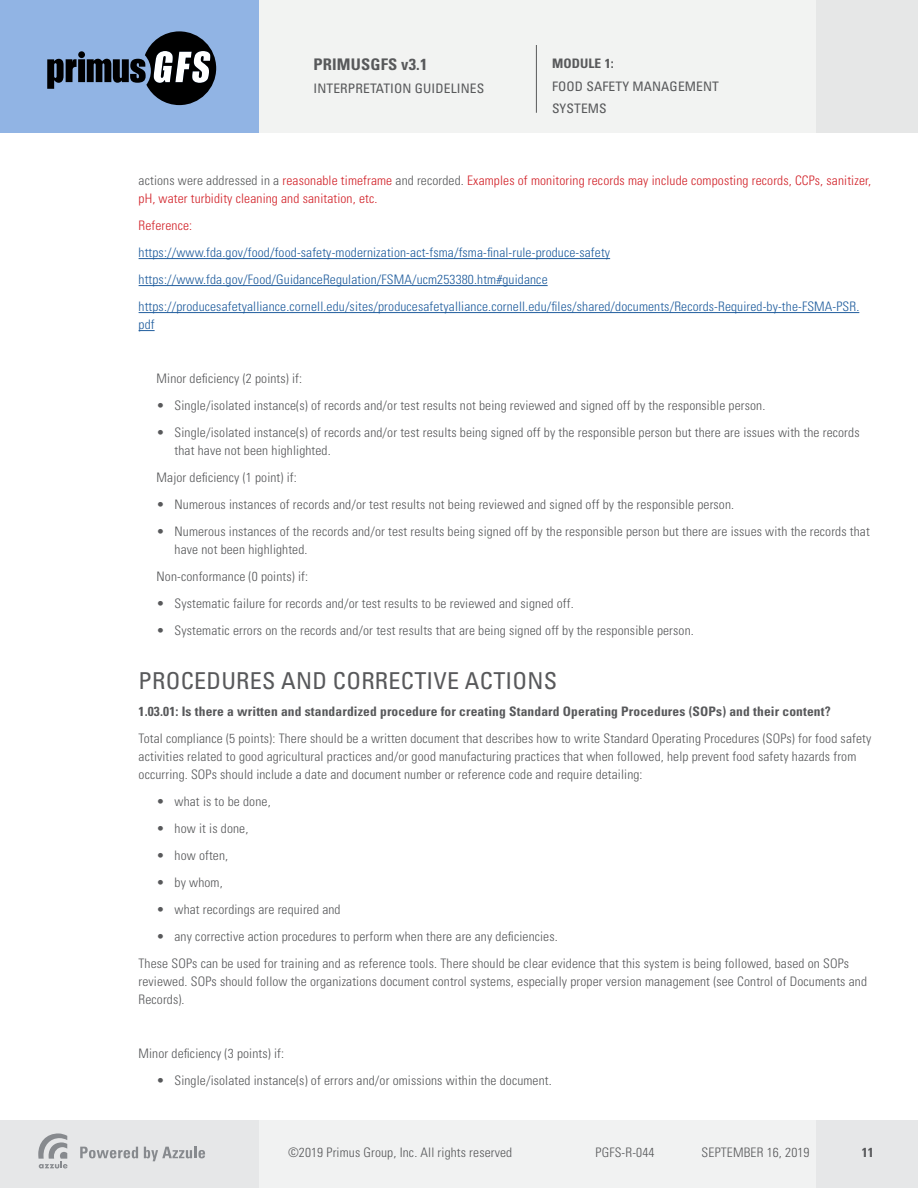
<style>
.page{position:relative;width:918px;height:1188px;background:#fff}
.page>*{position:absolute;margin:0;border:0;box-sizing:border-box;transform-origin:0 0}
.t1{font:condensed 23.25px "Univers LT Std";letter-spacing:.01em;color:#58595b}
.t2{font:700 condensed 16.05px "Univers LT Std";letter-spacing:.01em;color:#58595b}
.t3{font:300 condensed 13.05px/18px "Univers LT Std";letter-spacing:.01em;color:#58595b}
.t4{font:300 condensed 13.05px/27px "Univers LT Std";letter-spacing:.01em;color:#215e9e}
.t5{font:300 condensed 13.05px/18px "Univers LT Std";letter-spacing:.01em;color:#d2232a}
.t6{font:700 condensed 13.05px "Univers LT Std";letter-spacing:.01em;color:#58595b}
.t7{font:condensed 13.05px/22.5px "Univers LT Std";letter-spacing:.01em;color:#58595b}
.s1{color:#58595b}
</style>
<div class="page">
<div style="left:0;top:0;width:918px;height:132px;background:#f2f3f2"></div>
<div style="left:816px;top:0;width:102px;height:132px;background:#e6e7e7"></div>
<div style="left:0;top:0;width:259px;height:133px;background:#91b4e4"></div>
<svg style="left:47px;top:59px;width:30px;height:30px"></svg>
<div style="left:78px;top:59px;width:7px;height:23px;background:#000"></div>
<div style="left:78px;top:51px;width:7px;height:7px;background:#000;border-radius:50%"></div>
<svg style="left:87px;top:31px;width:129px;height:74px"></svg>
<div style="left:0;top:1120px;width:918px;height:68px;background:#f1f2f2"></div>
<div style="left:816px;top:1120px;width:102px;height:68px;background:#e6e7e8"></div>
<div style="left:0;top:1120px;width:259px;height:68px;background:#e6e7e8"></div>
<svg style="left:80px;top:1147px;width:58px;height:11px"></svg>
<svg style="left:144px;top:1147px;width:61px;height:14px"></svg>
<svg style="left:38px;top:1133px;width:30px;height:35px"></svg>
<hr style="left:536px;top:45px;width:1px;height:68px;background:#58595b">
<hr style="left:139px;top:258px;width:471px;height:1px;background:#215e9e">
<hr style="left:139px;top:285px;width:409px;height:1px;background:#215e9e">
<hr style="left:139px;top:312px;width:720px;height:1px;background:#215e9e">
<svg style="left:139px;top:330px;width:16px;height:1px"></svg>
<p class="t2" style="left:314px;top:55px;width:115px">PRIMUSGFS v3.1</p>
<p class="t7" style="left:314px;top:77px;width:172px">INTERPRETATION GUIDELINES</p>
<p class="t6" style="left:552px;top:56px;width:63px">MODULE 1:</p>
<p class="t7" style="left:552px;top:75px;width:169px">FOOD SAFETY MANAGEMENT<br>SYSTEMS</p>
<p class="t5" style="left:139px;top:172px;width:734px"><span class="s1">actions were addressed in a</span> reasonable timeframe <span class="s1">and recorded.</span> Examples of monitoring records may include composting records, CCPs, sanitizer, pH, water turbidity cleaning and sanitation, etc.</p>
<p class="t5" style="left:139px;top:217px;width:55px">Reference:</p>
<p class="t4" style="left:139px;top:239px;width:722px">https://www.fda.gov/food/food-safety-modernization-act-fsma/fsma-final-rule-produce-safety https://www.fda.gov/Food/GuidanceRegulation/FSMA/ucm253380.htm#guidance https://producesafetyalliance.cornell.edu/sites/producesafetyalliance.cornell.edu/files/shared/documents/Records-Required-by-the-FSMA-PSR.</p>
<p class="t4" style="left:139px;top:311px;width:18px">pdf</p>
<p class="t3" style="left:157px;top:370px;width:147px">Minor deficiency (2 points) if:</p>
<p class="t3" style="left:157px;top:397px;width:610px">• Single/isolated instance(s) of records and/or test results not being reviewed and signed off by the responsible person.</p>
<p class="t3" style="left:175px;top:424px;width:687px;text-indent:-18px">• Single/isolated instance(s) of records and/or test results being signed off by the responsible person but there are issues with the records that have not been highlighted.</p>
<p class="t3" style="left:157px;top:469px;width:142px">Major deficiency (1 point) if:</p>
<p class="t3" style="left:157px;top:496px;width:579px">• Numerous instances of records and/or test results not being reviewed and signed off by the responsible person.</p>
<p class="t3" style="left:175px;top:523px;width:697px;text-indent:-18px">• Numerous instances of the records and/or test results being signed off by the responsible person but there are issues with the records that have not been highlighted.</p>
<p class="t3" style="left:157px;top:568px;width:153px">Non-conformance (0 points) if:</p>
<p class="t3" style="left:157px;top:595px;width:419px">• Systematic failure for records and/or test results to be reviewed and signed off.</p>
<p class="t3" style="left:157px;top:622px;width:539px">• Systematic errors on the records and/or test results that are being signed off by the responsible person.</p>
<h1 class="t1" style="left:139px;top:666px;width:420px">PROCEDURES AND CORRECTIVE ACTIONS</h1>
<p class="t6" style="left:139px;top:704px;width:694px">1.03.01: Is there a written and standardized procedure for creating Standard Operating Procedures (SOPs) and their content?</p>
<p class="t3" style="left:139px;top:730px;width:734px">Total compliance (5 points): There should be a written document that describes how to write Standard Operating Procedures (SOPs) for food safety activities related to good agricultural practices and/or good manufacturing practices that when followed, help prevent food safety hazards from occurring. SOPs should include a date and document number or reference code and require detailing:</p>
<p class="t3" style="left:157px;top:793px;width:116px">• what is to be done,</p>
<p class="t3" style="left:157px;top:820px;width:93px">• how it is done,</p>
<p class="t3" style="left:157px;top:847px;width:73px">• how often,</p>
<p class="t3" style="left:157px;top:874px;width:68px">• by whom,</p>
<p class="t3" style="left:157px;top:901px;width:186px">• what recordings are required and</p>
<p class="t3" style="left:139px;top:923px;width:712px;line-height:27px;text-indent:18px">• any corrective action procedures to perform when there are any deficiencies.<br>These SOPs can be used for training and as reference tools. There should be clear evidence that this system is being followed, based on SOPs</p>
<p class="t3" style="left:139px;top:973px;width:730px">reviewed. SOPs should follow the organizations document control systems, especially proper version management (see Control of Documents and<br>Records).</p>
<p class="t3" style="left:139px;top:1045px;width:147px">Minor deficiency (3 points) if:</p>
<p class="t3" style="left:157px;top:1072px;width:397px">• Single/isolated instance(s) of errors and/or omissions within the document.</p>
<p class="t3" style="left:288px;top:1144px;width:226px">©2019 Primus Group, Inc. All rights reserved</p>
<p class="t3" style="left:596px;top:1144px;width:60px">PGFS-R-044</p>
<p class="t3" style="left:702px;top:1144px;width:109px">SEPTEMBER 16, 2019</p>
<p class="t6" style="left:862px;top:1145px;width:14px">11</p>
</div>
